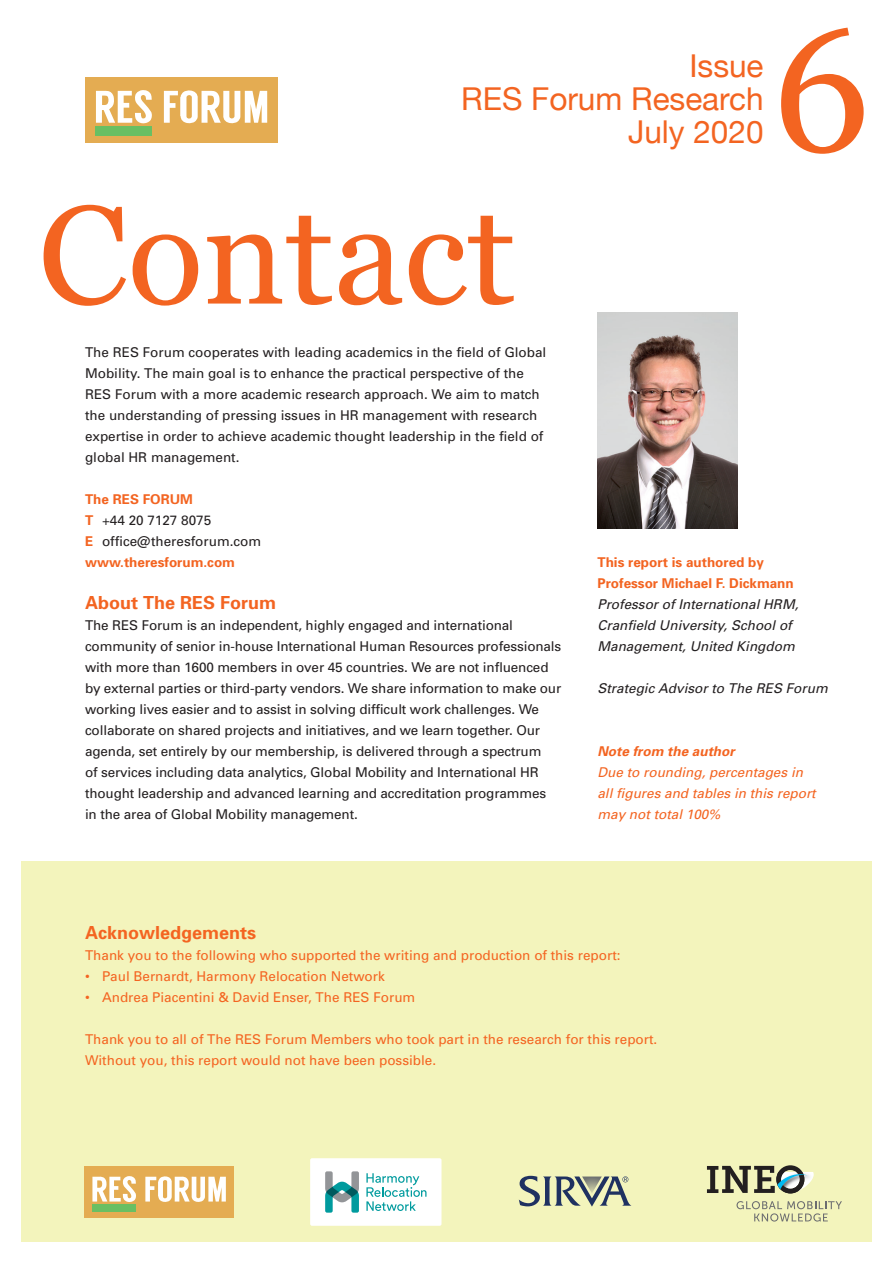
<style>
.page{position:relative;width:893px;height:1263px;background:#fff}
.page>*{position:absolute;margin:0;border:0;box-sizing:border-box;transform-origin:0 0}
.t1{font:173.85px "Georgia";color:#f36421}
.t2{font:139.5px "Georgia";color:#f36421}
.t3{font:31.5px/33px "Helvetica Neue";color:#f36421;text-align:right}
.t4{font:700 18px "Univers";color:#f36421}
.t5{font:13.5px/21px "Univers";letter-spacing:-.01em;color:#231f20}
.t6{font:13.5px/21px "Univers";color:#f36421}
.t7{font:italic 13.5px/21px "Univers";color:#231f20}
.t8{font:italic 13.5px/21px "Univers";color:#f36421}
.t9{font:700 13.5px/21px "Univers";color:#f36421}
.t10{font:italic 700 13.5px "Univers";color:#f36421}
.s1{font-weight:700;color:#f36421}
</style>
<div class="page">
<div style="left:21px;top:861px;width:851px;height:381px;background:#f3f4bc"></div>
<div style="left:85px;top:78px;width:192px;height:65px;background:#e4ac52"></div>
<div style="left:96px;top:127px;width:56px;height:9px;background:#69bf63"></div>
<svg style="left:96px;top:90px;width:56px;height:34px"></svg>
<svg style="left:164px;top:90px;width:103px;height:34px"></svg>
<img style="left:597px;top:313px;width:140px;height:215px">
<div style="left:84px;top:1166px;width:150px;height:52px;background:#e4ac52"></div>
<div style="left:92px;top:1204px;width:44px;height:7px;background:#69bf63"></div>
<svg style="left:92px;top:1176px;width:44px;height:26px"></svg>
<svg style="left:145px;top:1176px;width:81px;height:26px"></svg>
<div style="left:310px;top:1158px;width:131px;height:68px;background:#fff;border-radius:2px"></div>
<svg style="left:325px;top:1171px;width:34px;height:42px"></svg>
<svg style="left:366px;top:1173px;width:60px;height:38px"></svg>
<img style="left:808px;top:1172px;width:6px;height:12px">
<svg style="left:707px;top:1165px;width:101px;height:29px"></svg>
<svg style="left:736px;top:1201px;width:106px;height:20px"></svg>
<svg style="left:519px;top:1176px;width:112px;height:30px"></svg>
<h3 class="t3" style="left:461px;top:52px;width:304px">Issue<br>RES Forum Research<br>July 2020</h3>
<h1 class="t1" style="left:772px;top:-36px;width:100px">6</h1>
<h2 class="t2" style="left:38px;top:154px;width:479px">Contact</h2>
<p class="t5" style="left:85px;top:342px;width:463px">The RES Forum cooperates with leading academics in the field of Global Mobility. The main goal is to enhance the practical perspective of the RES Forum with a more academic research approach. We aim to match the understanding of pressing issues in HR management with research expertise in order to achieve academic thought leadership in the field of global HR management.</p>
<p class="t5" style="left:85px;top:489px;width:178px"><span class="s1">The RES FORUM<br>T</span> +44 20 7127 8075<br><span class="s1">E</span> office@theresforum.com <span class="s1">www.theresforum.com</span></p>
<h3 class="t4" style="left:85px;top:592px;width:193px">About The RES Forum</h3>
<p class="t5" style="left:85px;top:615px;width:478px">The RES Forum is an independent, highly engaged and international community of senior in-house International Human Resources professionals with more than 1600 members in over 45 countries. We are not influenced by external parties or third-party vendors. We share information to make our working lives easier and to assist in solving difficult work challenges. We collaborate on shared projects and initiatives, and we learn together. Our agenda, set entirely by our membership, is delivered through a spectrum<br>of services including data analytics, Global Mobility and International HR thought leadership and advanced learning and accreditation programmes in the area of Global Mobility management.</p>
<p class="t9" style="left:597px;top:552px;width:198px">This report is authored by<br>Professor Michael F. Dickmann</p>
<p class="t7" style="left:597px;top:594px;width:203px">Professor of International HRM,<br>Cranfield University, School of<br>Management, United Kingdom</p>
<p class="t7" style="left:597px;top:678px;width:232px">Strategic Advisor to The RES Forum</p>
<p class="t10" style="left:597px;top:743px;width:139px">Note from the author</p>
<p class="t8" style="left:597px;top:762px;width:220px">Due to rounding, percentages in all figures and tables in this report may not total 100%</p>
<h3 class="t4" style="left:85px;top:921px;width:173px">Acknowledgements</h3>
<p class="t6" style="left:85px;top:945px;width:537px">Thank you to the following who supported the writing and production of this report:</p>
<p class="t6" style="left:85px;top:966px;width:301px">• Paul Bernardt, Harmony Relocation Network</p>
<p class="t6" style="left:85px;top:987px;width:332px">• Andrea Piacentini &amp; David Enser, The RES Forum</p>
<p class="t6" style="left:85px;top:1029px;width:574px">Thank you to all of The RES Forum Members who took part in the research for this report.<br>Without you, this report would not have been possible.</p>
</div>
